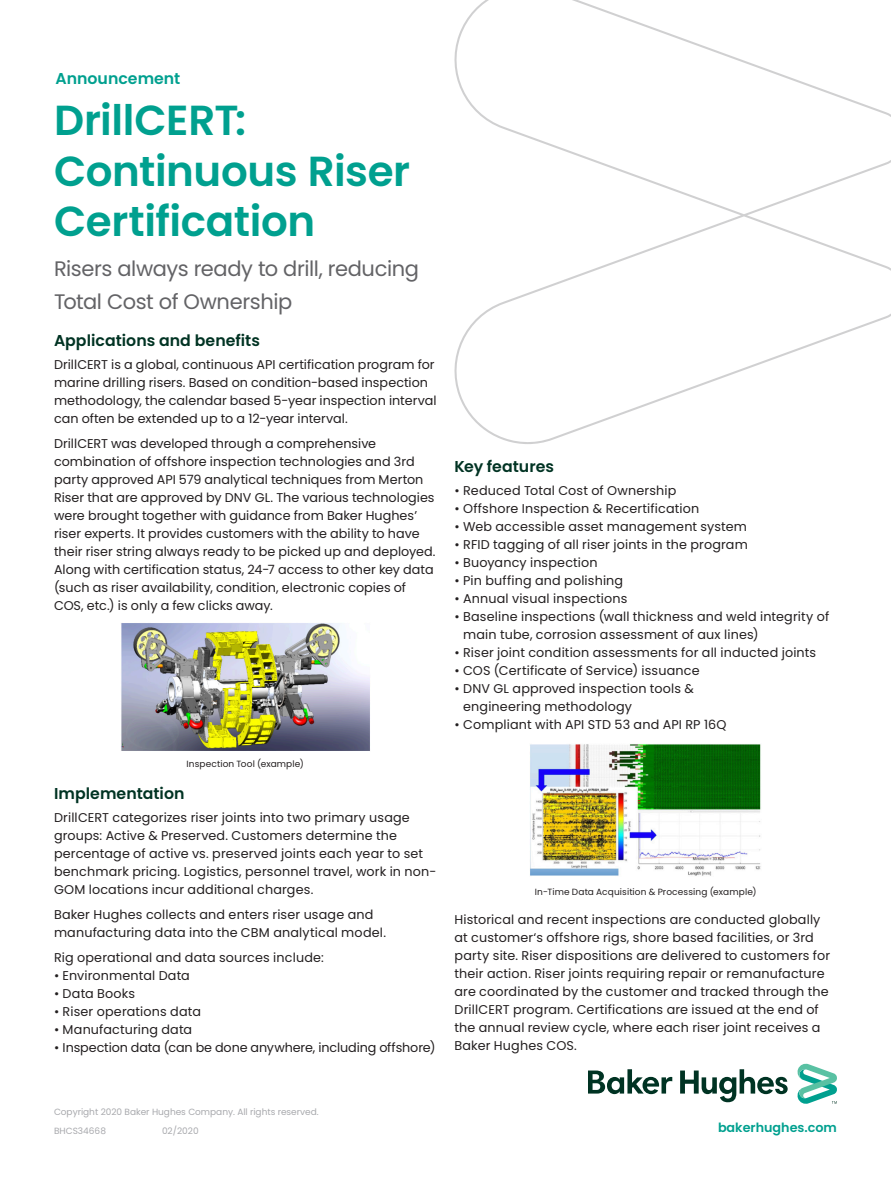
<style>
.page{position:relative;width:891px;height:1188px;background:#fff}
.page>*{position:absolute;margin:0;border:0;box-sizing:border-box;transform-origin:0 0}
.Product_Service_Name{font:600 42px/50.4px "Poppins";letter-spacing:-.01em;color:#00a08f}
.Subhead_Primary_ORAN{font:21px/33px "Poppins";letter-spacing:-.02em;color:#636366}
.Level_1_header{font:600 15.75px "Poppins";color:#003323}
._10_5pt-body_subhead{font:600 15.75px "Poppins";color:#00a08f}
.Body{font:12.75px/18px "Poppins";letter-spacing:.005em;color:#231f20}
.Body_Copy_Copy{font:600 12.75px "Poppins";color:#00a08f}
._6pt-legal_footnote{font:9px "Poppins";letter-spacing:-.005em;color:#a8a9ad}
.Body-2{font:9px "Poppins";letter-spacing:.015em;color:#231f20}
</style>
<div class="page">
<svg style="left:454px;top:0;width:437px;height:444px"></svg>
<svg style="left:588px;top:1063px;width:249px;height:41px"></svg>
<img style="left:121px;top:623px;width:249px;height:128px">
<img style="left:530px;top:744px;width:231px;height:132px">
<p class="_10_5pt-body_subhead" style="left:56px;top:70px;width:126px">Announcement</p>
<p class="Product_Service_Name" style="left:54px;top:95px;width:358px">DrillCERT:<br>Continuous Riser<br>Certification</p>
<p class="Subhead_Primary_ORAN" style="left:54px;top:253px;width:367px">Risers always ready to drill, reducing<br>Total Cost of Ownership</p>
<p class="Level_1_header" style="left:54px;top:331px;width:207px">Applications and benefits</p>
<p class="Body" style="left:54px;top:356px;width:384px">DrillCERT is a global, continuous API certification program for marine drilling risers. Based on condition-based inspection methodology, the calendar based 5-year inspection interval can often be extended up to a 12-year interval.</p>
<p class="Body" style="left:54px;top:434px;width:383px">DrillCERT was developed through a comprehensive combination of offshore inspection technologies and 3rd party approved API 579 analytical techniques from Merton Riser that are approved by DNV GL. The various technologies were brought together with guidance from Baker Hughes’ riser experts. It provides customers with the ability to have their riser string always ready to be picked up and deployed.<br>Along with certification status, 24-7 access to other key data (such as riser availability, condition, electronic copies of COS, etc.) is only a few clicks away.</p>
<p class="Body-2" style="left:186px;top:759px;width:119px">Inspection Tool (example)</p>
<p class="Level_1_header" style="left:54px;top:784px;width:132px">Implementation</p>
<p class="Body" style="left:54px;top:809px;width:384px">DrillCERT categorizes riser joints into two primary usage groups: Active &amp; Preserved. Customers determine the percentage of active vs. preserved joints each year to set benchmark pricing. Logistics, personnel travel, work in non-GOM locations incur additional charges.</p>
<p class="Body" style="left:54px;top:906px;width:321px">Baker Hughes collects and enters riser usage and</p>
<p class="Body" style="left:54px;top:924px;width:334px">manufacturing data into the CBM analytical model.</p>
<p class="Body" style="left:54px;top:949px;width:271px">Rig operational and data sources include:</p>
<p class="Body" style="left:54px;top:967px;width:137px">• Environmental Data</p>
<p class="Body" style="left:54px;top:985px;width:83px">• Data Books</p>
<p class="Body" style="left:54px;top:1003px;width:148px">• Riser operations data</p>
<p class="Body" style="left:54px;top:1021px;width:140px">• Manufacturing data</p>
<p class="Body" style="left:54px;top:1039px;width:383px">• Inspection data (can be done anywhere, including offshore)</p>
<p class="Level_1_header" style="left:454px;top:457px;width:101px">Key features</p>
<p class="Body" style="left:454px;top:482px;width:223px">• Reduced Total Cost of Ownership</p>
<p class="Body" style="left:454px;top:500px;width:246px">• Offshore Inspection &amp; Recertification</p>
<p class="Body" style="left:454px;top:518px;width:294px">• Web accessible asset management system</p>
<p class="Body" style="left:454px;top:536px;width:295px">• RFID tagging of all riser joints in the program</p>
<p class="Body" style="left:454px;top:554px;width:145px">• Buoyancy inspection</p>
<p class="Body" style="left:454px;top:572px;width:170px">• Pin buffing and polishing</p>
<p class="Body" style="left:454px;top:590px;width:174px">• Annual visual inspections</p>
<p class="Body" style="left:463px;top:608px;width:368px;text-indent:-9px">• Baseline inspections (wall thickness and weld integrity of main tube, corrosion assessment of aux lines)</p>
<p class="Body" style="left:454px;top:644px;width:363px">• Riser joint condition assessments for all inducted joints</p>
<p class="Body" style="left:454px;top:662px;width:247px">• COS (Certificate of Service) issuance</p>
<p class="Body" style="left:463px;top:680px;width:232px;text-indent:-9px">• DNV GL approved inspection tools &amp; engineering methodology</p>
<p class="Body" style="left:454px;top:716px;width:273px">• Compliant with API STD 53 and API RP 16Q</p>
<p class="Body-2" style="left:535px;top:886px;width:223px">In-Time Data Acquisition &amp; Processing (example)</p>
<p class="Body" style="left:454px;top:910px;width:377px">Historical and recent inspections are conducted globally at customer‘s offshore rigs, shore based facilities, or 3rd party site. Riser dispositions are delivered to customers for their action. Riser joints requiring repair or remanufacture are coordinated by the customer and tracked through the DrillCERT program. Certifications are issued at the end of the annual review cycle, where each riser joint receives a Baker Hughes COS.</p>
<p class="_6pt-legal_footnote" style="left:54px;top:1107px;width:266px">Copyright 2020 Baker Hughes Company. All rights reserved.</p>
<p class="_6pt-legal_footnote" style="left:54px;top:1126px;width:54px">BHCS34668</p>
<p class="_6pt-legal_footnote" style="left:162px;top:1126px;width:38px">02/2020</p>
<p class="Body_Copy_Copy" style="left:718px;top:1120px;width:120px">bakerhughes.com</p>
</div>
